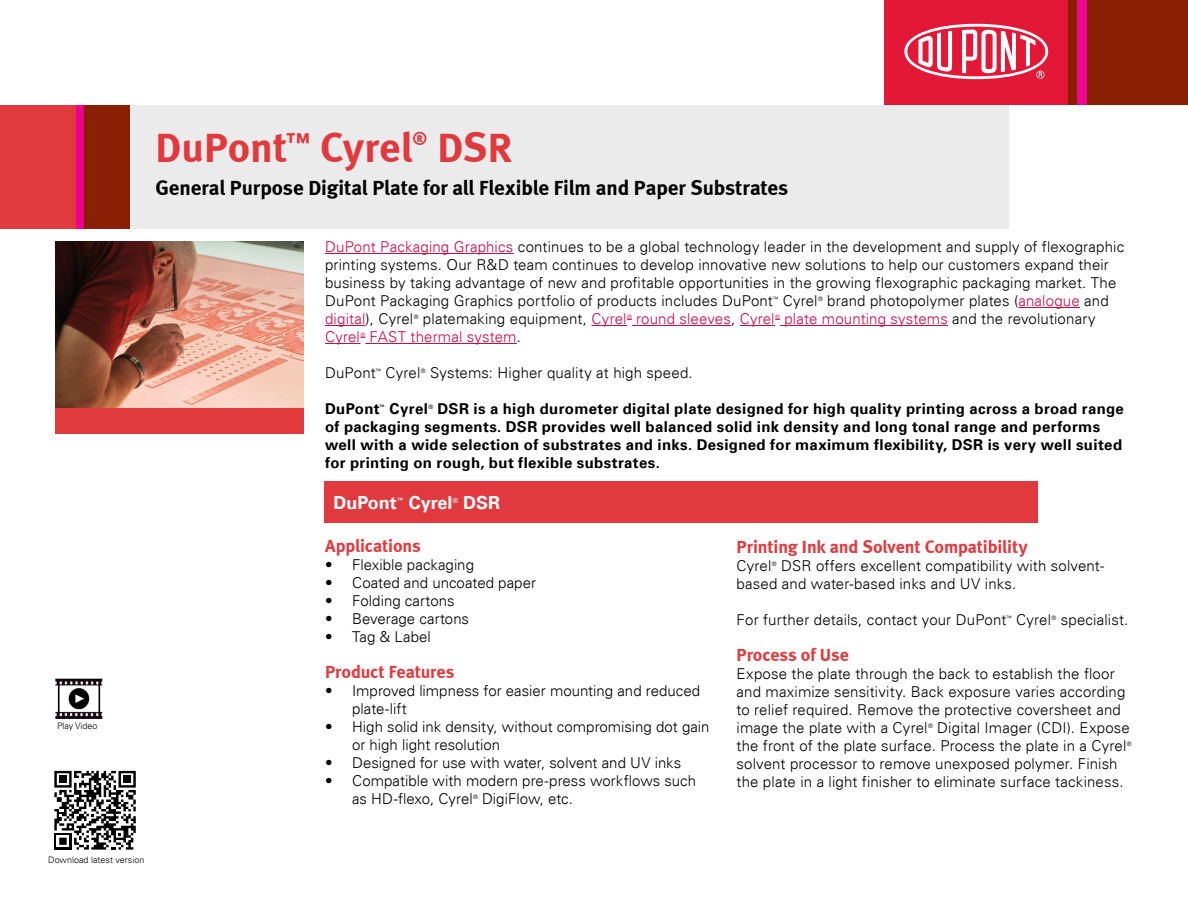
<style>
.page{position:relative;width:1188px;height:918px;background:#fff}
.page>*{position:absolute;margin:0;border:0;box-sizing:border-box;transform-origin:0 0}
.t1{font:700 42px "Meta";color:#e03a3e}
.t2{font:700 21px "Meta";letter-spacing:-.005em;color:#000}
.t3{font:700 18px "Meta";letter-spacing:-.005em;color:#e03a3e}
.t4{font:700 18px "Univers LT";color:#fff}
.t5{font:300 15px/18px "Univers LT";letter-spacing:.01em;color:#000}
.t6{font:700 15px/18px "Univers LT";letter-spacing:.02em;color:#000}
.t7{font:300 15px "Univers LT";letter-spacing:.01em;color:#c80c47}
.t8{font:300 9px "Univers LT";color:#000}
.t9{font:700 7.2px "Univers LT";color:#fff}
.t10{font:300 6px "Univers LT";color:#000}
.t11{font:300 6px "Univers LT";color:#c80c47}
.t12{font:700 6px "Univers LT";color:#000}
.s1{color:#c80c47}
.s2{color:#000}
</style>
<div class="page">
<hr style="left:325px;top:253px;width:189px;height:1px;background:#c80c47">
<hr style="left:1018px;top:307px;width:62px;height:1px;background:#c80c47">
<hr style="left:325px;top:325px;width:41px;height:1px;background:#c80c47">
<hr style="left:592px;top:325px;width:35px;height:1px;background:#c80c47">
<hr style="left:632px;top:325px;width:99px;height:1px;background:#c80c47">
<hr style="left:740px;top:325px;width:35px;height:1px;background:#c80c47">
<hr style="left:780px;top:325px;width:168px;height:1px;background:#c80c47">
<hr style="left:325px;top:343px;width:35px;height:1px;background:#c80c47">
<hr style="left:365px;top:343px;width:152px;height:1px;background:#c80c47">
<div style="left:324px;top:481px;width:714px;height:42px;background:#e03a3e"></div>
<div style="left:55px;top:407px;width:248px;height:27px;background:#e23b3e"></div>
<svg style="left:54px;top:771px;width:82px;height:79px"></svg>
<div style="left:75px;top:105px;width:9px;height:124px;background:#ec008c"></div>
<div style="left:0;top:105px;width:76px;height:124px;background:#e03a3e"></div>
<div style="left:84px;top:105px;width:46px;height:124px;background:#8a1f03"></div>
<div style="left:131px;top:105px;width:878px;height:124px;background:#ebebec"></div>
<img style="left:55px;top:242px;width:249px;height:165px">
<div style="left:1068px;top:0;width:120px;height:104px;background:#8a1f03"></div>
<div style="left:1077px;top:0;width:10px;height:104px;background:#ec098d"></div>
<div style="left:885px;top:0;width:183px;height:104px;background:#e31837"></div>
<svg style="left:904px;top:24px;width:144px;height:55px"></svg>
<img style="left:55px;top:678px;width:48px;height:40px">
<p class="t8" style="left:57px;top:720px;width:42px">Play Video</p>
<h1 class="t1" style="left:156px;top:122px;width:259px">DuPont<sup>™</sup> Cyrel</h1>
<p class="t3" style="left:413px;top:128px;width:16px">®</p>
<h1 class="t1" style="left:437px;top:122px;width:76px">DSR</h1>
<h2 class="t2" style="left:156px;top:175px;width:634px">General Purpose Digital Plate for all Flexible Film and Paper Substrates</h2>
<p class="t5" style="left:325px;top:238px;width:801px"><span class="s1">DuPont Packaging Graphics</span> continues to be a global technology leader in the development and supply of flexographic printing systems. Our R&amp;D team continues to develop innovative new solutions to help our customers expand their business by taking advantage of new and profitable opportunities in the growing flexographic packaging market. The DuPont Packaging Graphics portfolio of products includes DuPont</p>
<p class="t10" style="left:773px;top:295px;width:7px">™</p>
<p class="t5" style="left:783px;top:292px;width:36px">Cyrel</p>
<p class="t10" style="left:818px;top:295px;width:6px">®</p>
<p class="t5" style="left:827px;top:292px;width:283px">brand photopolymer plates (<span class="s1">analogue</span> and</p>
<p class="t7" style="left:325px;top:310px;width:90px">digital<span class="s2">), Cyrel</span></p>
<p class="t10" style="left:414px;top:313px;width:6px">®</p>
<p class="t5" style="left:423px;top:310px;width:205px">platemaking equipment, <span class="s1">Cyrel</span></p>
<p class="t11" style="left:627px;top:313px;width:6px">®</p>
<p class="t7" style="left:636px;top:310px;width:140px">round sleeves<span class="s2">,</span> Cyrel</p>
<p class="t11" style="left:775px;top:313px;width:6px">®</p>
<p class="t7" style="left:784px;top:310px;width:313px">plate mounting systems <span class="s2">and the revolutionary</span></p>
<p class="t7" style="left:325px;top:328px;width:36px">Cyrel</p>
<p class="t11" style="left:360px;top:331px;width:6px">®</p>
<p class="t7" style="left:370px;top:328px;width:153px">FAST thermal system<span class="s2">.</span></p>
<p class="t5" style="left:325px;top:364px;width:52px">DuPont</p>
<p class="t10" style="left:376px;top:367px;width:7px">™</p>
<p class="t5" style="left:386px;top:364px;width:36px">Cyrel</p>
<p class="t10" style="left:421px;top:367px;width:6px">®</p>
<p class="t5" style="left:430px;top:364px;width:264px">Systems: Higher quality at high speed.</p>
<p class="t6" style="left:325px;top:400px;width:56px">DuPont</p>
<p class="t12" style="left:379px;top:403px;width:7px">™</p>
<p class="t6" style="left:390px;top:400px;width:40px">Cyrel</p>
<p class="t12" style="left:428px;top:403px;width:6px">®</p>
<p class="t6" style="left:325px;top:400px;width:800px;text-indent:113px">DSR is a high durometer digital plate designed for high quality printing across a broad range of packaging segments. DSR provides well balanced solid ink density and long tonal range and performs well with a wide selection of substrates and inks. Designed for maximum flexibility, DSR is very well suited for printing on rough, but flexible substrates.</p>
<p class="t4" style="left:333px;top:492px;width:65px">DuPont</p>
<p class="t9" style="left:397px;top:496px;width:9px">™</p>
<p class="t4" style="left:409px;top:492px;width:45px">Cyrel</p>
<p class="t9" style="left:452px;top:496px;width:7px">®</p>
<p class="t4" style="left:463px;top:492px;width:39px">DSR</p>
<p class="t3" style="left:325px;top:535px;width:97px">Applications</p>
<p class="t5" style="left:325px;top:556px;width:150px">• Flexible packaging</p>
<p class="t5" style="left:325px;top:574px;width:213px">• Coated and uncoated paper</p>
<p class="t5" style="left:325px;top:592px;width:131px">• Folding cartons</p>
<p class="t5" style="left:325px;top:610px;width:146px">• Beverage cartons</p>
<p class="t5" style="left:325px;top:628px;width:107px">• Tag &amp; Label</p>
<p class="t3" style="left:325px;top:661px;width:131px">Product Features</p>
<p class="t5" style="left:352px;top:682px;width:350px;text-indent:-27px">• Improved limpness for easier mounting and reduced plate-lift</p>
<p class="t5" style="left:352px;top:718px;width:359px;text-indent:-27px">• High solid ink density, without compromising dot gain or high light resolution</p>
<p class="t5" style="left:325px;top:754px;width:358px">• Designed for use with water, solvent and UV inks</p>
<p class="t5" style="left:352px;top:772px;width:346px;text-indent:-27px">• Compatible with modern pre-press workflows such as HD-flexo, Cyrel</p>
<p class="t3" style="left:737px;top:536px;width:293px">Printing Ink and Solvent Compatibility</p>
<p class="t5" style="left:737px;top:557px;width:36px">Cyrel</p>
<p class="t10" style="left:772px;top:560px;width:6px">®</p>
<p class="t5" style="left:737px;top:557px;width:369px;text-indent:45px">DSR offers excellent compatibility with solvent&shy;based and water-based inks and UV inks.</p>
<p class="t5" style="left:737px;top:611px;width:271px">For further details, contact your DuPont</p>
<p class="t10" style="left:1006px;top:614px;width:7px">™</p>
<p class="t5" style="left:1016px;top:611px;width:36px">Cyrel</p>
<p class="t10" style="left:1052px;top:614px;width:6px">®</p>
<p class="t5" style="left:1061px;top:611px;width:69px">specialist.</p>
<p class="t3" style="left:737px;top:644px;width:114px">Process of Use</p>
<p class="t5" style="left:737px;top:665px;width:390px">Expose the plate through the back to establish the floor and maximize sensitivity. Back exposure varies according to relief required. Remove the protective coversheet and image the plate with a Cyrel</p>
<p class="t5" style="left:737px;top:719px;width:395px;text-align:right">Digital Imager (CDI). Expose<br>the front of the plate surface. Process the plate in a Cyrel</p>
<p class="t10" style="left:928px;top:722px;width:6px">®</p>
<p class="t10" style="left:1127px;top:740px;width:6px">®</p>
<p class="t5" style="left:737px;top:755px;width:389px">solvent processor to remove unexposed polymer. Finish the plate in a light finisher to eliminate surface tackiness.</p>
<p class="t10" style="left:473px;top:793px;width:6px">®</p>
<p class="t5" style="left:482px;top:790px;width:92px">DigiFlow, etc.</p>
<p class="t8" style="left:48px;top:854px;width:98px">Download latest version</p>
</div>
